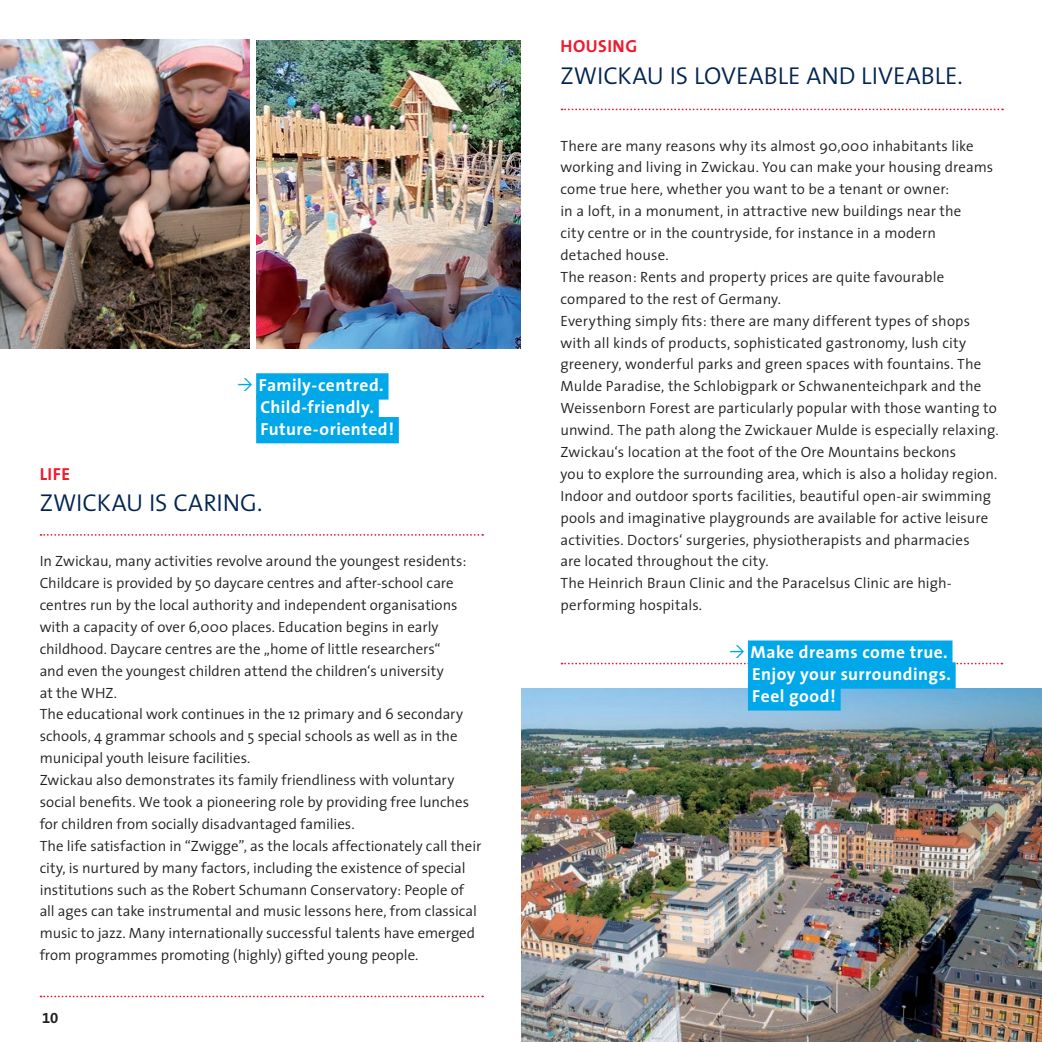
<style>
.page{position:relative;width:1042px;height:1042px;background:#fff}
.page>*{position:absolute;margin:0;border:0;box-sizing:border-box;transform-origin:0 0}
.t1{font:300 24.5px "The Sans";color:#002451}
.t2{font:700 17.5px/21.9px "The Sans";letter-spacing:.025em;color:#fff}
.t3{font:700 17.5px "The Sans";letter-spacing:.03em;color:#ee1b2d}
.t4{font:300 14.88px/21.9px "The Sans";letter-spacing:.005em;color:#231f20}
.t5{font:14.88px "The Sans Bold Expert";color:#231f20}
</style>
<div class="page">
<svg style="left:41px;top:534px;width:442px;height:2px"></svg>
<img style="left:256px;top:40px;width:265px;height:308px">
<div style="left:256px;top:373px;width:132px;height:26px;background:#00a7e9"></div>
<div style="left:256px;top:395px;width:123px;height:26px;background:#00a7e9"></div>
<div style="left:256px;top:417px;width:143px;height:26px;background:#00a7e9"></div>
<svg style="left:41px;top:995px;width:442px;height:2px"></svg>
<img style="left:0;top:40px;width:250px;height:308px">
<svg style="left:561px;top:109px;width:442px;height:1px"></svg>
<img style="left:521px;top:688px;width:521px;height:354px">
<div style="left:748px;top:640px;width:204px;height:27px;background:#00a7e9"></div>
<div style="left:748px;top:662px;width:207px;height:27px;background:#00a7e9"></div>
<div style="left:748px;top:684px;width:92px;height:26px;background:#00a7e9"></div>
<svg style="left:561px;top:645px;width:441px;height:19px"></svg>
<p class="t2" style="left:256px;top:374px;width:139px">Family-centred.<br>Child-friendly.<br>Future-oriented!</p>
<p class="t3" style="left:40px;top:459px;width:32px">Life</p>
<h1 class="t1" style="left:40px;top:482px;width:224px">Zwickau is caring.</h1>
<p class="t4" style="left:40px;top:550px;width:443px">I n Zwickau, many activities revolve around the youngest residents:<br>Childcare is provided by 50 daycare centres and after-school care centres run by the local authority and independent organisations with a capacity of over 6,000 places. Education begins in early childhood. Daycare centres are the „home of little researchers“<br>and even the youngest children attend the children‘s university<br>at the WHZ.<br>The educational work continues in the 12 primary and 6 secondary schools, 4 grammar schools and 5 special schools as well as in the municipal youth leisure facilities.<br>Zwickau also demonstrates its family friendliness with voluntary social benefits. We took a pioneering role by providing free lunches for children from socially disadvantaged families.<br>The life satisfaction in “Zwigge”, as the locals affectionately call their city, is nurtured by many factors, including the existence of special institutions such as the Robert Schumann Conservatory: People of all ages can take instrumental and music lessons here, from classical music to jazz. Many internationally successful talents have emerged from programmes promoting (highly) gifted young people.</p>
<p class="t5" style="left:42px;top:1005px;width:18px">10</p>
<p class="t3" style="left:560px;top:32px;width:78px">Housing</p>
<h1 class="t1" style="left:560px;top:55px;width:404px">Zwickau is loveable and liveable.</h1>
<p class="t4" style="left:560px;top:134px;width:440px">There are many reasons why its almost 90,000 inhabitants like working and living in Zwickau. You can make your housing dreams come true here, whether you want to be a tenant or owner:<br>in a loft, in a monument, in attractive new buildings near the<br>city centre or in the countryside, for instance in a modern detached house.<br>The reason: Rents and property prices are quite favourable compared to the rest of Germany.<br>Everything simply fits: there are many different types of shops with all kinds of products, sophisticated gastronomy, lush city greenery, wonderful parks and green spaces with fountains. The Mulde Paradise, the Schlobigpark or Schwanenteichpark and the Weissenborn Forest are particularly popular with those wanting to unwind. The path along the Zwickauer Mulde is especially relaxing.<br>Zwickau‘s location at the foot of the Ore Mountains beckons<br>you to explore the surrounding area, which is also a holiday region.<br>I ndoor and outdoor sports facilities, beautiful open-air swimming pools and imaginative playgrounds are available for active leisure activities. Doctors‘ surgeries, physiotherapists and pharmacies<br>are located throughout the city.<br>The Heinrich Braun Clinic and the Paracelsus Clinic are high&shy;performing hospitals.</p>
<p class="t2" style="left:750px;top:641px;width:202px">Make dreams come true.<br>Enjoy your surroundings.<br>Feel good!</p>
</div>
